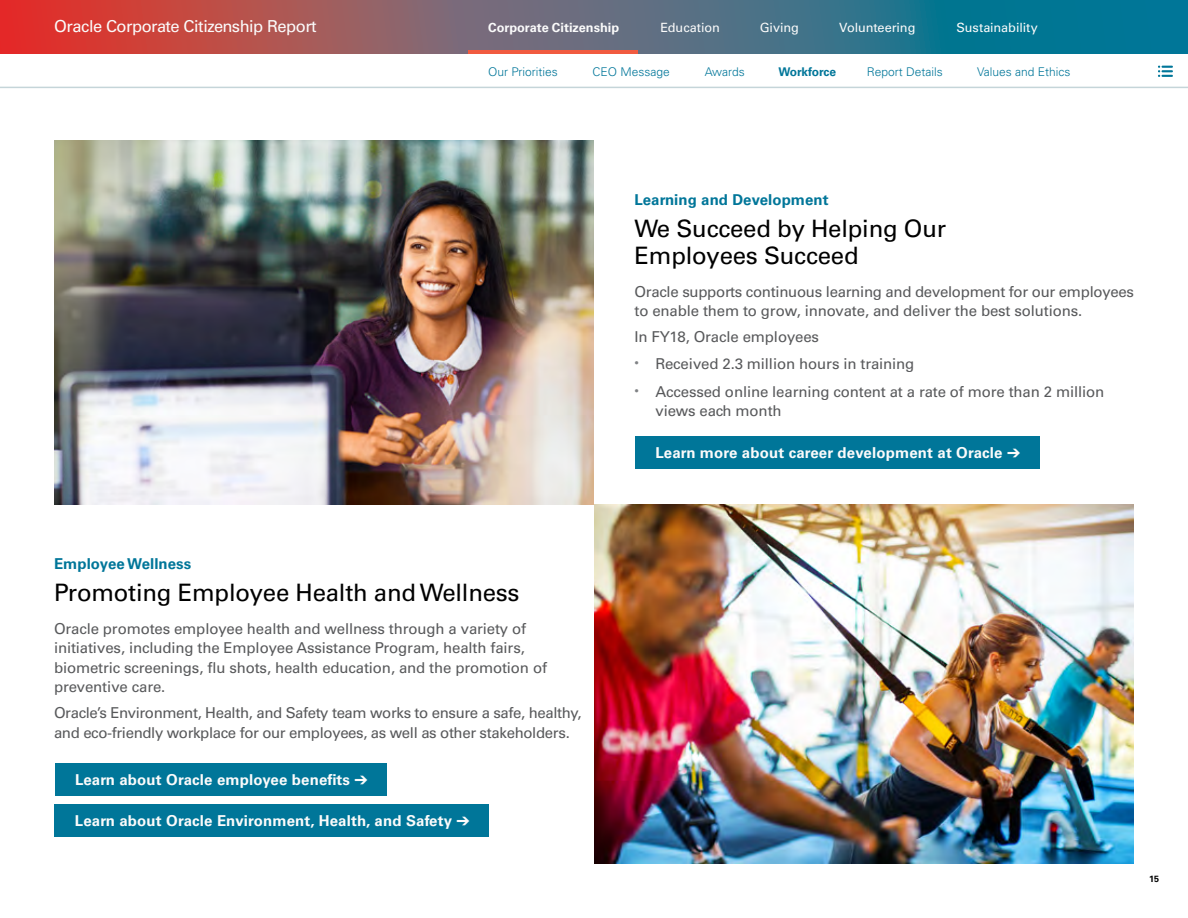
<style>
.page{position:relative;width:1188px;height:918px;background:#fff}
.page>*{position:absolute;margin:0;border:0;box-sizing:border-box;transform-origin:0 0}
.t1{font:24px/27px "Univers LT Std";letter-spacing:-.01em;color:#000}
.t2{font:16.5px "Univers LT Std";letter-spacing:-.025em;color:#fbfbfb}
.t3{font:15px/19.5px "Univers LT Std";letter-spacing:-.01em;color:#58595b}
.t4{font:700 15px "Univers LT Std";letter-spacing:.01em;color:#fbfbfb}
.t5{font:700 15px "Univers LT Std";letter-spacing:.005em;color:#007699}
.t6{font:12.75px "Univers LT Std";letter-spacing:-.005em;color:#fbfbfb}
.t7{font:700 12.75px "Univers LT Std";color:#fbfbfb}
.t8{font:300 12px "Univers LT Std";color:#007699}
.t9{font:700 12px "Univers LT Std";color:#007699}
.t10{font:700 9px "Univers LT Std";color:#000}
.s1{font-weight:300;font-size:9px;color:#808285}
</style>
<div class="page">
<img style="left:594px;top:504px;width:540px;height:360px">
<img style="left:54px;top:140px;width:540px;height:364px">
<div style="left:635px;top:436px;width:404px;height:32px;background:#007699"></div>
<div style="left:55px;top:763px;width:332px;height:32px;background:#007699"></div>
<div style="left:55px;top:804px;width:434px;height:33px;background:#007699"></div>
<svg style="left:1158px;top:66px;width:15px;height:11px"></svg>
<hr style="left:0;top:87px;width:1188px;height:1px;background:#c5d5d9">
<svg style="left:0;top:0;width:1188px;height:54px;background:#686371"></svg>
<hr style="left:469px;top:51px;width:169px;height:3px;background:#f15b40">
<p class="t2" style="left:54px;top:16px;width:264px">Oracle Corporate Citizenship Report</p>
<p class="t7" style="left:488px;top:20px;width:133px">Corporate Citizenship</p>
<p class="t6" style="left:660px;top:20px;width:61px">Education</p>
<p class="t6" style="left:760px;top:20px;width:41px">Giving</p>
<p class="t6" style="left:839px;top:20px;width:78px">Volunteering</p>
<p class="t6" style="left:956px;top:20px;width:83px">Sustainability</p>
<p class="t8" style="left:488px;top:64px;width:71px">Our Priorities</p>
<p class="t8" style="left:593px;top:64px;width:79px">CEO Message</p>
<p class="t8" style="left:705px;top:64px;width:41px">Awards</p>
<p class="t9" style="left:778px;top:64px;width:59px">Workforce</p>
<p class="t8" style="left:867px;top:64px;width:78px">Report Details</p>
<p class="t8" style="left:977px;top:64px;width:95px">Values and Ethics</p>
<p class="t5" style="left:54px;top:555px;width:139px">Employee Wellness</p>
<h1 class="t1" style="left:54px;top:579px;width:467px">Promoting Employee Health and Wellness</h1>
<p class="t3" style="left:54px;top:619px;width:495px">Oracle promotes employee health and wellness through a variety of initiatives, including the Employee Assistance Program, health fairs, biometric screenings, fu shots, health education, and the promotion of preventive care.</p>
<p class="t3" style="left:54px;top:703px;width:529px">Oracle’s Environment, Health, and Safety team works to ensure a safe, healthy, and eco-friendly workplace for our employees, as well as other stakeholders.</p>
<p class="t4" style="left:75px;top:770px;width:276px">Learn about Oracle employee benefts</p>
<p class="t4" style="left:75px;top:812px;width:379px">Learn about Oracle Environment, Health, and Safety</p>
<p class="t5" style="left:634px;top:191px;width:196px">Learning and Development</p>
<h1 class="t1" style="left:634px;top:215px;width:313px">We Succeed by Helping Our<br>Employees Succeed</h1>
<p class="t3" style="left:634px;top:282px;width:501px">Oracle supports continuous learning and development for our employees to enable them to grow, innovate, and deliver the best solutions.</p>
<p class="t3" style="left:634px;top:327px;width:186px">In FY18, Oracle employees</p>
<p class="t3" style="left:634px;top:354px;width:281px"><span class="s1">•</span> Received 2.3 million hours in training</p>
<p class="t3" style="left:656px;top:382px;width:450px;text-indent:-21px"><span class="s1">•</span> Accessed online learning content at a rate of more than 2 million views each month</p>
<p class="t4" style="left:656px;top:443px;width:349px">Learn more about career development at Oracle</p>
<p class="t10" style="left:1149px;top:874px;width:12px">15</p>
</div>
